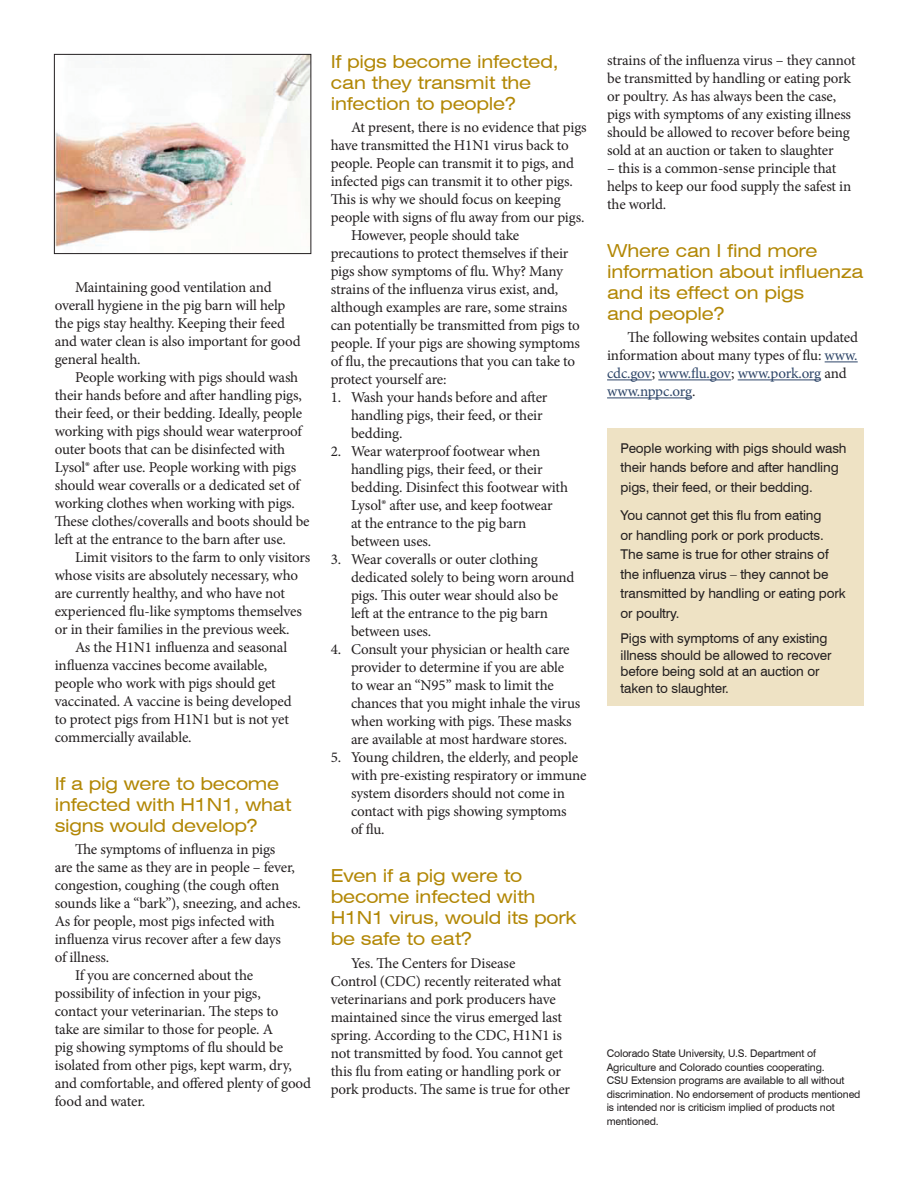
<style>
.page{position:relative;width:918px;height:1188px;background:#fff}
.page>*{position:absolute;margin:0;border:0;box-sizing:border-box;transform-origin:0 0}
.subhead_1{font:expanded 18px/21px "Swiss 721 BT";letter-spacing:-.01em;color:#b28705}
.body{font:15px/18px "Minion Pro";letter-spacing:-.01em;color:#231f20}
.Sidebar_text{font:13.5px/19.5px "Swiss 721 BT";letter-spacing:-.01em;color:#231f20}
.furtherance_clause{font:10.5px/13.5px "Swiss 721 BT";letter-spacing:-.01em;color:#231f20}
.s1{color:#2d4568}
</style>
<div class="page">
<hr style="left:825px;top:362px;width:33px;height:1px;background:#2d4568">
<hr style="left:607px;top:380px;width:45px;height:1px;background:#2d4568">
<hr style="left:658px;top:380px;width:73px;height:1px;background:#2d4568">
<hr style="left:738px;top:380px;width:83px;height:1px;background:#2d4568">
<hr style="left:607px;top:398px;width:85px;height:1px;background:#2d4568">
<img style="left:56px;top:56px;width:253px;height:191px">
<div style="left:54px;top:54px;width:257px;height:200px;border:1px solid #231f20"></div>
<div style="left:607px;top:429px;width:257px;height:277px;background:#eee2c4"></div>
<p class="body" style="left:55px;top:278px;width:248px;text-indent:20px">Maintaining good ventilation and overall hygiene in the pig barn will help the pigs stay healthy. Keeping their feed and water clean is also important for good general health.</p>
<p class="body" style="left:55px;top:368px;width:256px;text-indent:20px">People working with pigs should wash their hands before and after handling pigs, their feed, or their bedding. Ideally, people working with pigs should wear waterproof outer boots that can be disinfected with Lysol® after use. People working with pigs should wear coveralls or a dedicated set of working clothes when working with pigs.<br>These clothes/coveralls and boots should be left at the entrance to the barn after use.</p>
<p class="body" style="left:55px;top:548px;width:257px;text-indent:20px">Limit visitors to the farm to only visitors whose visits are absolutely necessary, who are currently healthy, and who have not experienced flu-like symptoms themselves or in their families in the previous week.</p>
<p class="body" style="left:55px;top:638px;width:239px;text-indent:20px">As the H1N1 influenza and seasonal influenza vaccines become available, people who work with pigs should get vaccinated. A vaccine is being developed to protect pigs from H1N1 but is not yet commercially available.</p>
<p class="subhead_1" style="left:55px;top:773px;width:238px">If a pig were to become infected with H1N1, what signs would develop?</p>
<p class="body" style="left:55px;top:841px;width:248px;text-indent:20px">The symptoms of influenza in pigs<br>are the same as they are in people – fever, congestion, coughing (the cough often sounds like a “bark”), sneezing, and aches.<br>As for people, most pigs infected with influenza virus recover after a few days<br>of illness.</p>
<p class="body" style="left:55px;top:967px;width:258px;text-indent:20px">If you are concerned about the possibility of infection in your pigs,<br>contact your veterinarian. The steps to<br>take are similar to those for people. A<br>pig showing symptoms of flu should be isolated from other pigs, kept warm, dry, and comfortable, and offered plenty of good food and water.</p>
<p class="subhead_1" style="left:331px;top:51px;width:230px">If pigs become infected, can they transmit the infection to people?</p>
<p class="body" style="left:331px;top:118px;width:258px;text-indent:20px">At present, there is no evidence that pigs have transmitted the H1N1 virus back to people. People can transmit it to pigs, and infected pigs can transmit it to other pigs.<br>This is why we should focus on keeping people with signs of flu away from our pigs.</p>
<p class="body" style="left:331px;top:226px;width:251px;text-indent:20px">However, people should take precautions to protect themselves if their pigs show symptoms of flu. Why? Many strains of the influenza virus exist, and, although examples are rare, some strains can potentially be transmitted from pigs to people. If your pigs are showing symptoms of flu, the precautions that you can take to protect yourself are:</p>
<p class="body" style="left:351px;top:388px;width:198px;text-indent:-20px">1. Wash your hands before and after handling pigs, their feed, or their bedding.</p>
<p class="body" style="left:351px;top:442px;width:219px;text-indent:-20px">2. Wear waterproof footwear when handling pigs, their feed, or their bedding. Disinfect this footwear with<br>Lysol® after use, and keep footwear<br>at the entrance to the pig barn between uses.</p>
<p class="body" style="left:351px;top:550px;width:225px;text-indent:-20px">3. Wear coveralls or outer clothing dedicated solely to being worn around pigs. This outer wear should also be left at the entrance to the pig barn between uses.</p>
<p class="body" style="left:351px;top:640px;width:231px;text-indent:-20px">4. Consult your physician or health care provider to determine if you are able<br>to wear an “N95” mask to limit the chances that you might inhale the virus when working with pigs. These masks are available at most hardware stores.</p>
<p class="body" style="left:351px;top:748px;width:237px;text-indent:-20px">5. Young children, the elderly, and people with pre-existing respiratory or immune system disorders should not come in contact with pigs showing symptoms<br>of flu.</p>
<p class="subhead_1" style="left:331px;top:865px;width:247px">Even if a pig were to become infected with<br>H1N1 virus, would its pork be safe to eat?</p>
<p class="body" style="left:331px;top:954px;width:241px;text-indent:20px">Yes. The Centers for Disease<br>Control (CDC) recently reiterated what veterinarians and pork producers have maintained since the virus emerged last spring. According to the CDC, H1N1 is not transmitted by food. You cannot get this flu from eating or handling pork or pork products. The same is true for other</p>
<p class="body" style="left:607px;top:51px;width:250px">strains of the influenza virus – they cannot be transmitted by handling or eating pork or poultry. As has always been the case, pigs with symptoms of any existing illness should be allowed to recover before being sold at an auction or taken to slaughter</p>
<p class="body" style="left:607px;top:159px;width:246px">– this is a common-sense principle that helps to keep our food supply the safest in the world.</p>
<p class="subhead_1" style="left:607px;top:240px;width:258px">Where can I find more information about influenza and its effect on pigs<br>and people?</p>
<p class="body" style="left:607px;top:329px;width:253px;text-indent:20px">The following websites contain updated information about many types of flu: <span class="s1">www. cdc.gov</span>; <span class="s1">www.flu.gov</span>; <span class="s1">www.pork.org</span> and <span class="s1">www.nppc.org</span>.</p>
<p class="Sidebar_text" style="left:621px;top:438px;width:228px">People working with pigs should wash their hands before and after handling pigs, their feed, or their bedding.</p>
<p class="Sidebar_text" style="left:621px;top:505px;width:227px">You cannot get this flu from eating<br>or handling pork or pork products.<br>The same is true for other strains of the influenza virus – they cannot be transmitted by handling or eating pork or poultry.</p>
<p class="Sidebar_text" style="left:621px;top:630px;width:213px;line-height:16.5px">Pigs with symptoms of any existing illness should be allowed to recover before being sold at an auction or taken to slaughter.</p>
<p class="furtherance_clause" style="left:607px;top:1047px;width:255px">Colorado State University, U.S. Department of Agriculture and Colorado counties cooperating.<br>CSU Extension programs are available to all without discrimination. No endorsement of products mentioned is intended nor is criticism implied of products not mentioned.</p>
</div>
